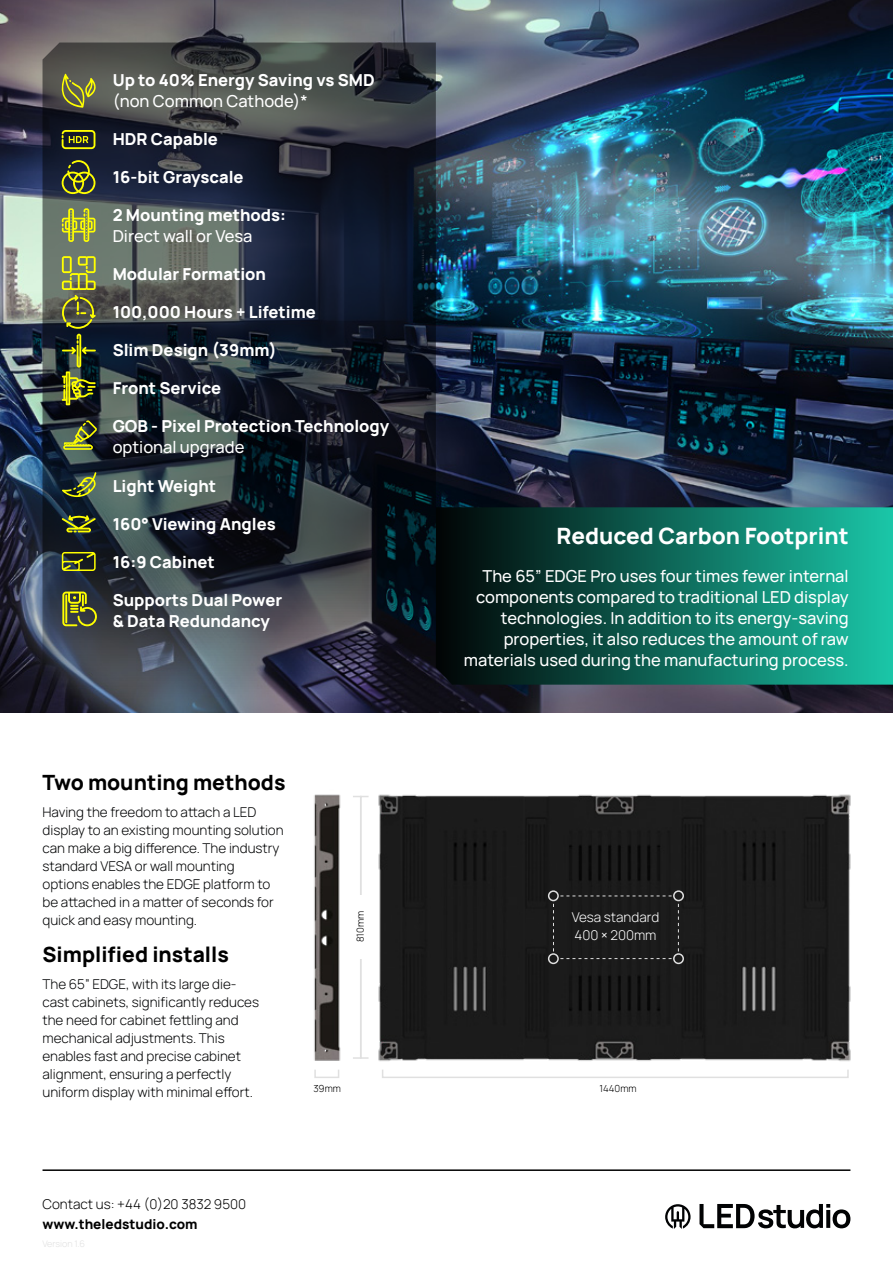
<style>
.page{position:relative;width:893px;height:1263px;background:#fff}
.page>*{position:absolute;margin:0;border:0;box-sizing:border-box;transform-origin:0 0}
.t1{font:800 22.5px "Manrope";color:#fff}
.t2{font:800 21px "Manrope";color:#000}
.t3{font:500 16.5px/21px "Manrope";color:#fff;text-align:right}
.t4{font:800 16.5px/21px "Manrope";color:#fff}
.t5{font:300 13.5px/18px "Manrope";color:#010203}
.t6{font:300 13.5px "Manrope";color:#000}
.t7{font:300 13.5px/18px "Manrope";color:#fff}
.t8{font:800 13.5px "Manrope";color:#000}
.t9{font:300 9.75px "Manrope";color:#000}
.s1{font-weight:400}
</style>
<div class="page">
<hr style="left:43px;top:1169px;width:807px;height:2px;background:#000">
<svg style="left:665px;top:1204px;width:26px;height:25px"></svg>
<svg style="left:699px;top:1204px;width:151px;height:24px"></svg>
<img style="left:378px;top:794px;width:473px;height:267px">
<img style="left:0;top:0;width:893px;height:712px">
<svg style="left:43px;top:43px;width:393px;height:659px;background:#2d343d"></svg>
<div style="left:382px;top:1069px;width:467px;height:9px;border:2px solid #e0e0e0"></div>
<div style="left:314px;top:1069px;width:25px;height:9px;border:2px solid #e0e0e0"></div>
<div style="left:360px;top:796px;width:9px;height:263px;border:2px solid #e0e0e0"></div>
<div style="left:352px;top:796px;width:9px;height:263px;border:2px solid #e0e0e0"></div>
<div style="left:357px;top:895px;width:13px;height:64px;background:#fff"></div>
<svg style="left:62px;top:130px;width:33px;height:19px"></svg>
<svg style="left:62px;top:160px;width:33px;height:34px"></svg>
<svg style="left:62px;top:208px;width:33px;height:34px"></svg>
<img style="left:62px;top:256px;width:34px;height:149px">
<svg style="left:62px;top:472px;width:34px;height:25px"></svg>
<svg style="left:62px;top:514px;width:34px;height:18px"></svg>
<svg style="left:63px;top:420px;width:34px;height:30px"></svg>
<svg style="left:61px;top:74px;width:35px;height:34px"></svg>
<svg style="left:62px;top:552px;width:34px;height:19px"></svg>
<svg style="left:436px;top:507px;width:457px;height:178px;background:#0d6456"></svg>
<svg style="left:62px;top:592px;width:35px;height:34px"></svg>
<img style="left:314px;top:794px;width:27px;height:281px">
<div style="left:548px;top:890px;width:11px;height:11px;border:2px solid #e0e0e0;border-radius:50%"></div>
<div style="left:548px;top:953px;width:11px;height:11px;border:2px solid #e0e0e0;border-radius:50%"></div>
<div style="left:673px;top:890px;width:11px;height:11px;border:2px solid #e0e0e0;border-radius:50%"></div>
<div style="left:673px;top:953px;width:11px;height:11px;border:2px solid #e0e0e0;border-radius:50%"></div>
<svg style="left:560px;top:895px;width:112px;height:1px"></svg>
<svg style="left:553px;top:904px;width:1px;height:47px"></svg>
<svg style="left:678px;top:904px;width:1px;height:47px"></svg>
<svg style="left:560px;top:958px;width:112px;height:1px"></svg>
<p class="t4" style="left:113px;top:69px;width:264px">Up to 40% Energy Saving vs SMD</p>
<p class="t3" style="left:113px;top:90px;width:197px">(non Common Cathode)*</p>
<p class="t4" style="left:113px;top:128px;width:107px">HDR Capable</p>
<p class="t4" style="left:113px;top:166px;width:132px">16-bit Grayscale</p>
<p class="t4" style="left:113px;top:204px;width:175px">2 Mounting methods:</p>
<p class="t3" style="left:113px;top:225px;width:141px">Direct wall or Vesa</p>
<p class="t4" style="left:113px;top:263px;width:155px">Modular Formation</p>
<p class="t4" style="left:113px;top:301px;width:205px">100,000 Hours + Lifetime</p>
<p class="t4" style="left:113px;top:339px;width:166px">Slim Design (39mm)</p>
<p class="t4" style="left:113px;top:377px;width:110px">Front Service</p>
<p class="t4" style="left:113px;top:415px;width:278px">GOB - Pixel Protection Technology</p>
<p class="t3" style="left:113px;top:436px;width:133px">optional upgrade</p>
<p class="t4" style="left:113px;top:474px;width:105px">Light Weight</p>
<p class="t4" style="left:113px;top:512px;width:165px">160° Viewing Angles</p>
<p class="t4" style="left:113px;top:550px;width:104px">16:9 Cabinet</p>
<p class="t4" style="left:113px;top:588px;width:171px">Supports Dual Power &amp; Data Redundancy</p>
<h1 class="t1" style="left:556px;top:520px;width:294px">Reduced Carbon Footprint</h1>
<p class="t3" style="left:464px;top:564px;width:386px">The 65” EDGE Pro uses four times fewer internal components compared to traditional LED display technologies. In addition to its energy-saving properties, it also reduces the amount of raw materials used during the manufacturing process.</p>
<h2 class="t2" style="left:43px;top:768px;width:244px">Two mounting methods</h2>
<p class="t5" style="left:43px;top:803px;width:243px">Having the freedom to attach a LED display to an existing mounting solution can make a big difference. The industry standard VESA or wall mounting options enables the EDGE platform to be attached in a matter of seconds for quick and easy mounting.</p>
<h2 class="t2" style="left:43px;top:939px;width:188px">Simplified installs</h2>
<p class="t5" style="left:43px;top:974px;width:218px">The 65” EDGE, with its large die&shy;cast cabinets, significantly reduces the need for cabinet fettling and mechanical adjustments. This enables fast and precise cabinet alignment, ensuring a perfectly uniform display with minimal effort.</p>
<p class="t9" style="left:353px;top:942px;width:33px;rotate:-90deg">810mm</p>
<p class="t7" style="left:572px;top:908px;width:89px">Vesa standard<br>400 <span class="s1">×</span> 200mm</p>
<p class="t9" style="left:313px;top:1081px;width:29px">39mm</p>
<p class="t9" style="left:599px;top:1081px;width:39px">1440mm</p>
<p class="t6" style="left:43px;top:1194px;width:205px">Contact us: +44 (0)20 3832 9500</p>
<p class="t8" style="left:43px;top:1214px;width:157px">www.theledstudio.com</p>
</div>
